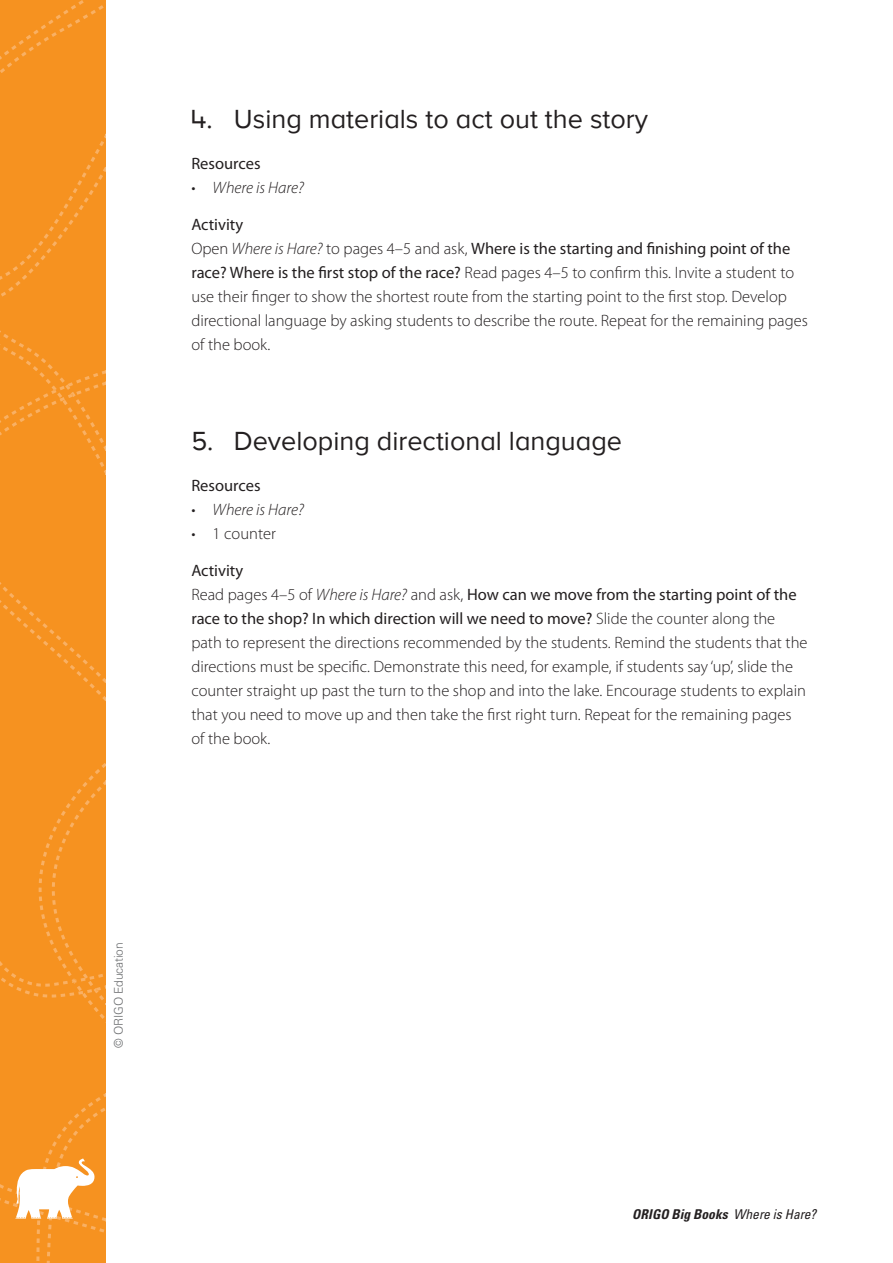
<style>
.page{position:relative;width:893px;height:1263px;background:#fff}
.page>*{position:absolute;margin:0;border:0;box-sizing:border-box;transform-origin:0 0}
.t1{font:27px "Proxima Nova";color:#231f20}
.t2{font:300 16.5px/24px "Myriad Pro";color:#231f20}
.t3{font:italic 300 16.5px "Myriad Pro";color:#231f20}
.t4{font:16.5px "Myriad Pro";color:#231f20}
.t5{font:italic 700 condensed 13.5px "Univers";letter-spacing:.005em;color:#231f20}
.t6{font:300 12px "Univers";letter-spacing:-.01em;color:#6d6f71}
.s1{font-style:normal}
.s2{font-weight:400}
.s3{font-style:italic}
</style>
<div class="page">
<div style="left:0;top:0;width:106px;height:1263px;background:#f69220"></div>
<svg style="left:0;top:0;width:104px;height:467px"></svg>
<svg style="left:0;top:370px;width:106px;height:65px"></svg>
<svg style="left:0;top:582px;width:106px;height:119px"></svg>
<svg style="left:0;top:763px;width:106px;height:260px"></svg>
<svg style="left:0;top:1093px;width:106px;height:170px"></svg>
<h1 class="t1" style="left:191px;top:104px;width:458px">4. Using materials to act out the story</h1>
<p class="t4" style="left:191px;top:154px;width:71px">Resources</p>
<p class="t3" style="left:191px;top:178px;width:114px"><span class="s1">•</span> Where is Hare?</p>
<p class="t2" style="left:191px;top:212px;width:618px"><span class="s2">Activity<br></span>Open <span class="s3">Where is Hare?</span> to pages 4–5 and ask, <span class="s2">Where is the starting and finishing point of the race? Where is the first stop of the race?</span> Read pages 4–5 to confirm this. Invite a student to use their finger to show the shortest route from the starting point to the first stop. Develop directional language by asking students to describe the route. Repeat for the remaining pages of the book.</p>
<h1 class="t1" style="left:191px;top:426px;width:432px">5. Developing directional language</h1>
<p class="t4" style="left:191px;top:476px;width:71px">Resources</p>
<p class="t3" style="left:191px;top:501px;width:114px"><span class="s1">•</span> Where is Hare?</p>
<p class="t2" style="left:191px;top:522px;width:86px">• 1 counter</p>
<p class="t2" style="left:191px;top:559px;width:618px"><span class="s2">Activity<br></span>Read pages 4–5 of <span class="s3">Where is Hare?</span> and ask, <span class="s2">How can we move from the starting point of the race to the shop? In which direction will we need to move?</span> Slide the counter along the path to represent the directions recommended by the students. Remind the students that the directions must be specific. Demonstrate this need, for example, if students say ‘up’, slide the counter straight up past the turn to the shop and into the lake. Encourage students to explain that you need to move up and then take the first right turn. Repeat for the remaining pages of the book.</p>
<p class="t6" style="left:111px;top:1048px;width:107px;rotate:-90deg">© ORIGO Education</p>
<p class="t5" style="left:632px;top:1205px;width:185px">ORIGO Big Books <span class="s2">Where is Hare?</span></p>
</div>
